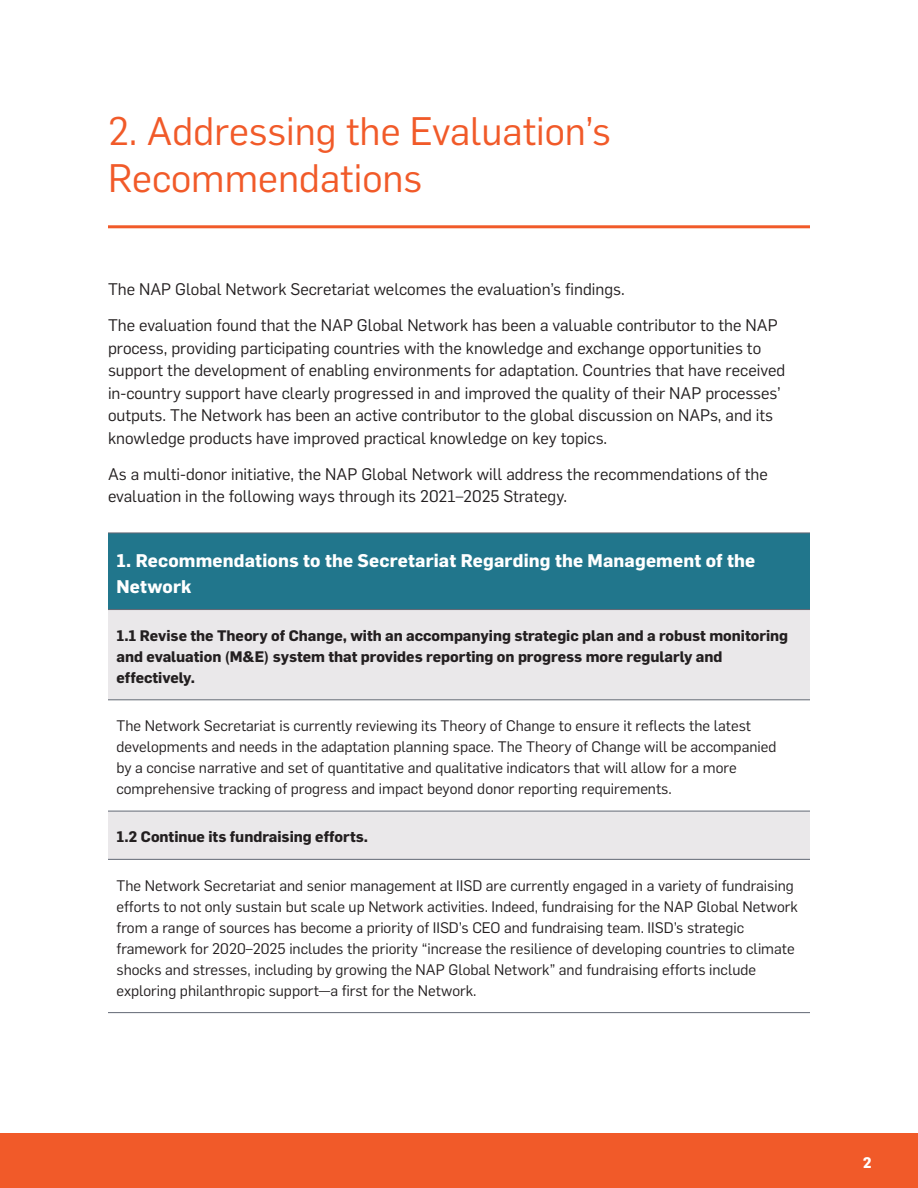
<style>
.page{position:relative;width:918px;height:1188px;background:#fff}
.page>*{position:absolute;margin:0;border:0;box-sizing:border-box;transform-origin:0 0}
.Section_title{font:39px/46.5px "Flama";color:#f15a29}
.Toolkit_overview_H1{font:700 18px/25.5px "Flama";letter-spacing:.01em;color:#fff}
.Body_copy{font:16.5px/22.5px "Flama";color:#231f20}
.Table_body{font:15px/21px "Flama";color:#231f20}
.Table_body-2{font:700 15px/21px "Flama";color:#231f20}
.t1{font:700 15px "Flama";color:#fff}
</style>
<div class="page">
<div style="left:0;top:1133px;width:918px;height:55px;background:#f15a29"></div>
<hr style="left:108px;top:225px;width:702px;height:3px;background:#f15a29">
<div style="left:108px;top:533px;width:702px;height:77px;background:#21768c"></div>
<svg style="left:108px;top:610px;width:702px;height:249px;fill:#eae8ea"></svg>
<hr style="left:108px;top:533px;width:702px;height:1px;background:#626874">
<hr style="left:108px;top:609px;width:702px;height:1px;background:#626874">
<hr style="left:108px;top:699px;width:702px;height:1px;background:#626874">
<hr style="left:108px;top:811px;width:702px;height:1px;background:#626874">
<hr style="left:108px;top:859px;width:702px;height:1px;background:#626874">
<hr style="left:108px;top:1012px;width:702px;height:1px;background:#626874">
<p class="Section_title" style="left:108px;top:106px;width:504px">2. Addressing the Evaluation’s<br>Recommendations</p>
<p class="Body_copy" style="left:108px;top:277px;width:518px">The NAP Global Network Secretariat welcomes the evaluation’s findings.</p>
<p class="Body_copy" style="left:108px;top:313px;width:679px">The evaluation found that the NAP Global Network has been a valuable contributor to the NAP process, providing participating countries with the knowledge and exchange opportunities to support the development of enabling environments for adaptation. Countries that have received in-country support have clearly progressed in and improved the quality of their NAP processes’ outputs. The Network has been an active contributor to the global discussion on NAPs, and its knowledge products have improved practical knowledge on key topics.</p>
<p class="Body_copy" style="left:108px;top:461px;width:661px">As a multi-donor initiative, the NAP Global Network will address the recommendations of the evaluation in the following ways through its 2021–2025 Strategy.</p>
<p class="Toolkit_overview_H1" style="left:117px;top:547px;width:640px">1. Recommendations to the Secretariat Regarding the Management of the<br>Network</p>
<p class="Table_body-2" style="left:117px;top:624px;width:673px">1.1 Revise the Theory of Change, with an accompanying strategic plan and a robust monitoring and evaluation (M&amp;E) system that provides reporting on progress more regularly and effectively.</p>
<p class="Table_body" style="left:117px;top:714px;width:662px">The Network Secretariat is currently reviewing its Theory of Change to ensure it reflects the latest developments and needs in the adaptation planning space. The Theory of Change will be accompanied by a concise narrative and set of quantitative and qualitative indicators that will allow for a more comprehensive tracking of progress and impact beyond donor reporting requirements.</p>
<p class="Table_body-2" style="left:117px;top:825px;width:253px">1.2 Continue its fundraising efforts.</p>
<p class="Table_body" style="left:117px;top:874px;width:683px">The Network Secretariat and senior management at IISD are currently engaged in a variety of fundraising efforts to not only sustain but scale up Network activities. Indeed, fundraising for the NAP Global Network from a range of sources has become a priority of IISD’s CEO and fundraising team. IISD’s strategic framework for 2020–2025 includes the priority “increase the resilience of developing countries to climate shocks and stresses, including by growing the NAP Global Network” and fundraising efforts include exploring philanthropic support—a first for the Network.</p>
<p class="t1" style="left:863px;top:1152px;width:10px">2</p>
</div>
